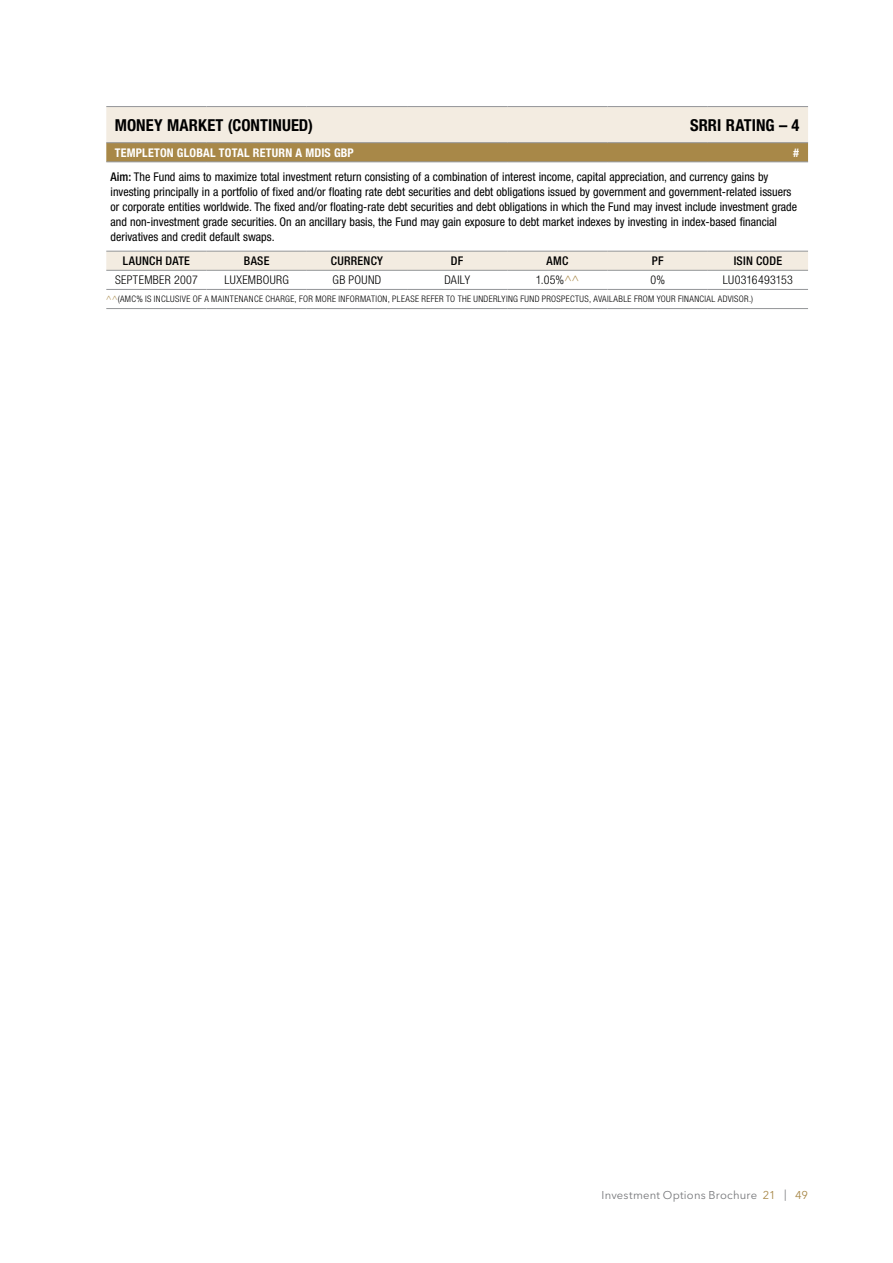
<style>
.page{position:relative;width:893px;height:1263px;background:#fff}
.page>*{position:absolute;margin:0;border:0;box-sizing:border-box;transform-origin:0 0}
.t1{font:700 condensed 16.5px "Helvetica Neue LT Std";letter-spacing:.005em;color:#000}
.t2{font:condensed 12px/15px "Helvetica Neue LT Std";color:#000}
.t3{font:300 condensed 12px "Helvetica Neue LT Std";letter-spacing:.025em;color:#000}
.t4{font:500 condensed 12px "Helvetica Neue LT Std";letter-spacing:.02em;color:#000}
.t5{font:700 condensed 12px "Helvetica Neue LT Std";letter-spacing:.015em;color:#fff}
.t6{font:700 12px "Helvetica Neue LT Std";color:#fff}
.t7{font:11.25px "Avenir Next LT Pro";letter-spacing:.015em;color:#77787b}
.t8{font:300 condensed 9px "Helvetica Neue LT Std";letter-spacing:.04em;color:#000}
.s1{font-weight:500}
.s2{color:#a88848}
</style>
<div class="page">
<svg style="left:106px;top:107px;width:702px;height:163px"></svg>
<svg style="left:106px;top:143px;width:702px;height:19px;background:#a7884c"></svg>
<hr style="left:106px;top:106px;width:101px;height:1px;background:#939598">
<hr style="left:207px;top:106px;width:100px;height:1px;background:#939598">
<hr style="left:307px;top:106px;width:100px;height:1px;background:#939598">
<hr style="left:407px;top:106px;width:100px;height:1px;background:#939598">
<hr style="left:507px;top:106px;width:101px;height:1px;background:#939598">
<hr style="left:608px;top:106px;width:100px;height:1px;background:#939598">
<hr style="left:708px;top:106px;width:100px;height:1px;background:#939598">
<hr style="left:106px;top:162px;width:101px;height:1px;background:#939598">
<hr style="left:207px;top:162px;width:100px;height:1px;background:#939598">
<hr style="left:307px;top:162px;width:100px;height:1px;background:#939598">
<hr style="left:407px;top:162px;width:100px;height:1px;background:#939598">
<hr style="left:507px;top:162px;width:101px;height:1px;background:#939598">
<hr style="left:608px;top:162px;width:100px;height:1px;background:#939598">
<hr style="left:708px;top:162px;width:100px;height:1px;background:#939598">
<hr style="left:106px;top:251px;width:101px;height:1px;background:#939598">
<hr style="left:207px;top:251px;width:100px;height:1px;background:#939598">
<hr style="left:307px;top:251px;width:100px;height:1px;background:#939598">
<hr style="left:407px;top:251px;width:100px;height:1px;background:#939598">
<hr style="left:507px;top:251px;width:101px;height:1px;background:#939598">
<hr style="left:608px;top:251px;width:100px;height:1px;background:#939598">
<hr style="left:708px;top:251px;width:100px;height:1px;background:#939598">
<hr style="left:106px;top:270px;width:101px;height:1px;background:#939598">
<hr style="left:207px;top:270px;width:100px;height:1px;background:#939598">
<hr style="left:307px;top:270px;width:100px;height:1px;background:#939598">
<hr style="left:407px;top:270px;width:100px;height:1px;background:#939598">
<hr style="left:507px;top:270px;width:101px;height:1px;background:#939598">
<hr style="left:608px;top:270px;width:100px;height:1px;background:#939598">
<hr style="left:708px;top:270px;width:100px;height:1px;background:#939598">
<hr style="left:106px;top:289px;width:101px;height:1px;background:#939598">
<hr style="left:106px;top:308px;width:101px;height:1px;background:#939598">
<hr style="left:207px;top:308px;width:100px;height:1px;background:#939598">
<hr style="left:307px;top:308px;width:100px;height:1px;background:#939598">
<hr style="left:407px;top:308px;width:100px;height:1px;background:#939598">
<hr style="left:507px;top:308px;width:101px;height:1px;background:#939598">
<hr style="left:608px;top:308px;width:100px;height:1px;background:#939598">
<hr style="left:708px;top:308px;width:100px;height:1px;background:#939598">
<hr style="left:207px;top:289px;width:100px;height:1px;background:#939598">
<hr style="left:307px;top:289px;width:100px;height:1px;background:#939598">
<hr style="left:407px;top:289px;width:100px;height:1px;background:#939598">
<hr style="left:507px;top:289px;width:101px;height:1px;background:#939598">
<hr style="left:608px;top:289px;width:100px;height:1px;background:#939598">
<hr style="left:708px;top:289px;width:100px;height:1px;background:#939598">
<hr style="left:106px;top:142px;width:101px;height:1px;background:#939598">
<hr style="left:207px;top:142px;width:100px;height:1px;background:#939598">
<hr style="left:307px;top:142px;width:100px;height:1px;background:#939598">
<hr style="left:407px;top:142px;width:100px;height:1px;background:#939598">
<hr style="left:507px;top:142px;width:101px;height:1px;background:#939598">
<hr style="left:608px;top:142px;width:100px;height:1px;background:#939598">
<hr style="left:708px;top:142px;width:100px;height:1px;background:#939598">
<h1 class="t1" style="left:115px;top:115px;width:200px">MONEY MARKET (CONTINUED)</h1>
<h1 class="t1" style="left:690px;top:115px;width:111px">SRRI RATING – 4</h1>
<p class="t5" style="left:115px;top:145px;width:241px">TEMPLETON GLOBAL TOTAL RETURN A MDIS GBP</p>
<p class="t6" style="left:793px;top:145px;width:8px">#</p>
<p class="t2" style="left:111px;top:169px;width:688px"><span class="s1">Aim:</span> The Fund aims to maximize total investment return consisting of a combination of interest income, capital appreciation, and currency gains by investing principally in a portfolio of fixed and/or floating rate debt securities and debt obligations issued by government and government-related issuers or corporate entities worldwide. The fixed and/or floating-rate debt securities and debt obligations in which the Fund may invest include investment grade and non-investment grade securities. On an ancillary basis, the Fund may gain exposure to debt market indexes by investing in index-based financial derivatives and credit default swaps.</p>
<p class="t4" style="left:123px;top:254px;width:69px">LAUNCH DATE</p>
<p class="t4" style="left:244px;top:254px;width:27px">BASE</p>
<p class="t4" style="left:331px;top:254px;width:54px">CURRENCY</p>
<p class="t4" style="left:451px;top:254px;width:14px">DF</p>
<p class="t4" style="left:547px;top:254px;width:23px">AMC</p>
<p class="t4" style="left:652px;top:254px;width:13px">PF</p>
<p class="t4" style="left:734px;top:254px;width:50px">ISIN CODE</p>
<p class="t3" style="left:115px;top:273px;width:84px">SEPTEMBER 2007</p>
<p class="t3" style="left:224px;top:273px;width:66px">LUXEMBOURG</p>
<p class="t3" style="left:333px;top:273px;width:50px">GB POUND</p>
<p class="t3" style="left:444px;top:273px;width:27px">DAILY</p>
<p class="t3" style="left:536px;top:273px;width:45px">1.05%<span class="s2">^^</span></p>
<p class="t3" style="left:650px;top:273px;width:16px">0%</p>
<p class="t3" style="left:723px;top:273px;width:72px">LU0316493153</p>
<p class="t8" style="left:106px;top:294px;width:648px"><span class="s2">^^</span>(AMC% IS INCLUSIVE OF A MAINTENANCE CHARGE, FOR MORE INFORMATION, PLEASE REFER TO THE UNDERLYING FUND PROSPECTUS, AVAILABLE FROM YOUR FINANCIAL ADVISOR.)</p>
<p class="t7" style="left:602px;top:1188px;width:208px">Investment Options Brochure <span class="s2">21</span> | <span class="s2">49</span></p>
</div>
